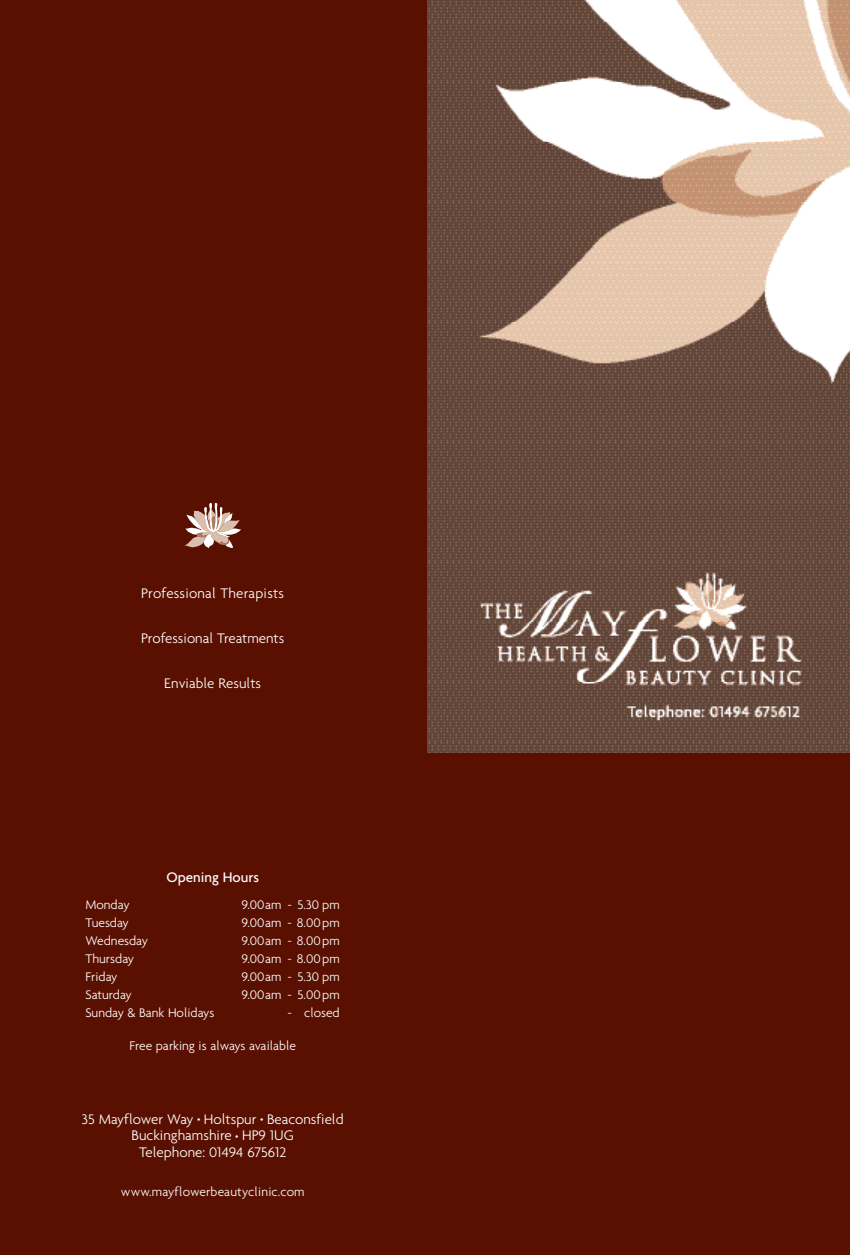
<style>
.page{position:relative;width:851px;height:1255px;background:#fff}
.page>*{position:absolute;margin:0;border:0;box-sizing:border-box;transform-origin:0 0}
.t1{font:300 15px/16.5px "Agenda";color:#fff;text-align:center}
.t2{font:500 15px "Agenda";color:#fff}
.t3{font:300 13.5px "Agenda";color:#fff}
.s1{font-size:9px}
</style>
<div class="page">
<div style="left:0;top:0;width:849px;height:1254px;background:#5a1000"></div>
<svg style="left:184px;top:502px;width:58px;height:47px"></svg>
<img style="left:427px;top:0;width:422px;height:23px">
<img style="left:427px;top:23px;width:422px;height:729px">
<p class="t1" style="left:141px;top:584px;width:144px">Professional Therapists</p>
<p class="t1" style="left:141px;top:629px;width:145px">Professional Treatments</p>
<p class="t1" style="left:164px;top:674px;width:98px">Enviable Results</p>
<p class="t2" style="left:166px;top:868px;width:94px">Opening Hours</p>
<p class="t3" style="left:85px;top:896px;width:46px">Monday</p>
<p class="t3" style="left:241px;top:896px;width:100px">9.00am - 5.30 pm</p>
<p class="t3" style="left:85px;top:914px;width:45px">Tuesday</p>
<p class="t3" style="left:241px;top:914px;width:100px">9.00am - 8.00pm</p>
<p class="t3" style="left:85px;top:932px;width:64px">Wednesday</p>
<p class="t3" style="left:241px;top:932px;width:100px">9.00am - 8.00pm</p>
<p class="t3" style="left:85px;top:950px;width:50px">Thursday</p>
<p class="t3" style="left:241px;top:950px;width:100px">9.00am - 8.00pm</p>
<p class="t3" style="left:85px;top:968px;width:34px">Friday</p>
<p class="t3" style="left:241px;top:968px;width:100px">9.00am - 5.30 pm</p>
<p class="t3" style="left:85px;top:986px;width:48px">Saturday</p>
<p class="t3" style="left:241px;top:986px;width:100px">9.00am - 5.00pm</p>
<p class="t3" style="left:85px;top:1004px;width:130px">Sunday &amp; Bank Holidays</p>
<p class="t3" style="left:287px;top:1004px;width:54px">- closed</p>
<p class="t3" style="left:129px;top:1036px;width:168px">Free parking is always available</p>
<p class="t1" style="left:82px;top:1110px;width:263px">35 Mayflower Way <span class="s1">•</span> Holtspur <span class="s1">•</span> Beaconsfield<br>Buckinghamshire <span class="s1">•</span> HP9 1UG<br>Telephone: 01494 675612</p>
<p class="t3" style="left:121px;top:1183px;width:185px">www.mayflowerbeautyclinic.com</p>
</div>
